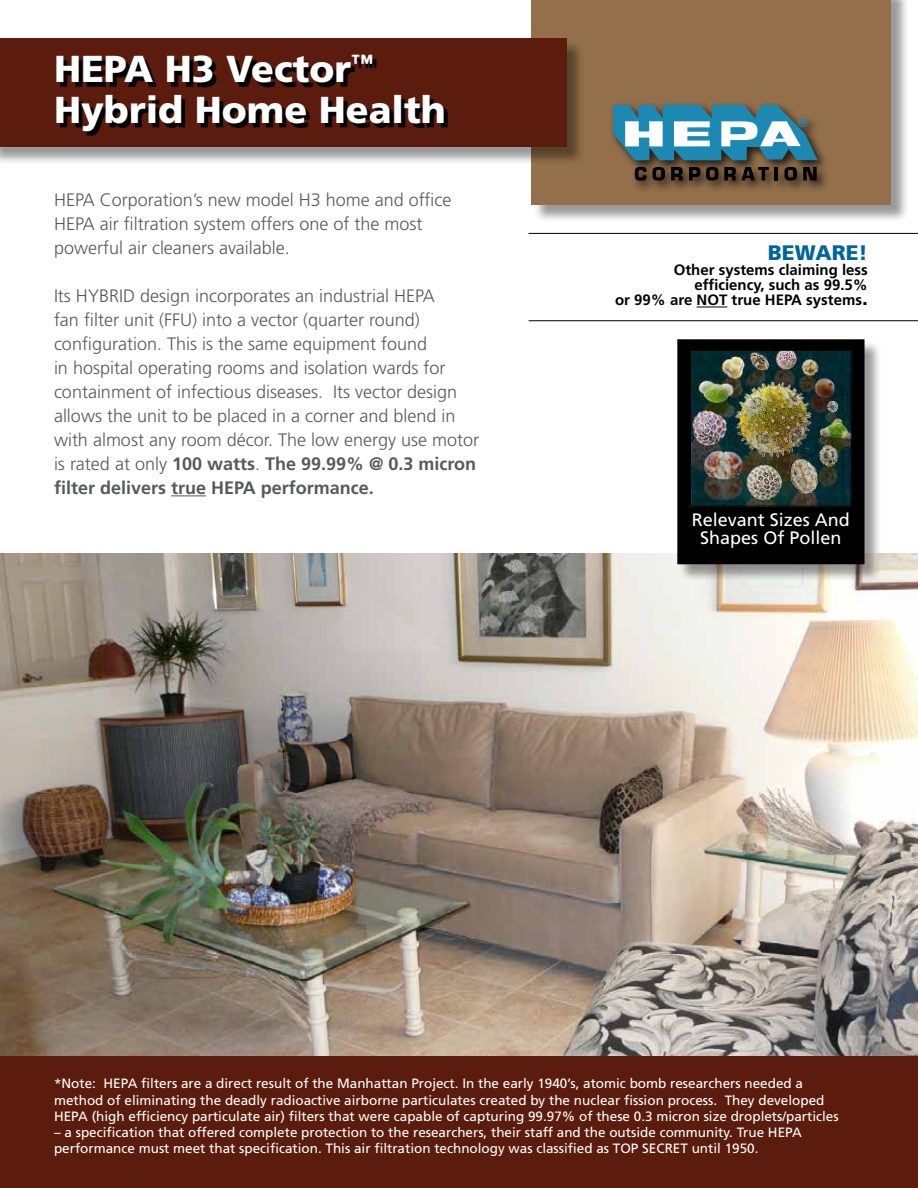
<style>
.page{position:relative;width:918px;height:1188px;background:#fff}
.page>*{position:absolute;margin:0;border:0;box-sizing:border-box;transform-origin:0 0}
.t1{font:900 37.5px/40.5px "Frutiger LT Std";color:#fff}
.t2{font:900 21px "Frutiger LT Std";color:#069}
.t3{font:300 18px/24px "Frutiger LT Std";color:#58595b}
.t4{font:18px/18px "Frutiger LT Std";color:#fff;text-align:center}
.t5{font:700 15px/15px "Frutiger LT Std";color:#000;text-align:right}
.t6{font:13.5px/16.2px "Frutiger LT Std";color:#fff}
.s1{font-weight:700}
.s2{font-size:21px}
</style>
<div class="page">
<img style="left:0;top:553px;width:918px;height:503px">
<hr style="left:171px;top:495px;width:35px;height:1px;background:#58595b">
<div style="left:0;top:1056px;width:918px;height:132px;background:#5b1c0d"></div>
<hr style="left:529px;top:233px;width:389px;height:1px;background:#000">
<hr style="left:529px;top:320px;width:389px;height:1px;background:#000">
<hr style="left:697px;top:307px;width:30px;height:1px;background:#000">
<div style="left:533px;top:0;width:377px;height:223px;background:#000;opacity:.4"></div>
<div style="left:531px;top:0;width:360px;height:205px;background:#936f4b"></div>
<div style="left:0;top:40px;width:585px;height:125px;background:#000;opacity:.4"></div>
<div style="left:0;top:38px;width:566px;height:108px;background:#5b1c0d"></div>
<svg style="left:60px;top:59px;width:388px;height:76px"></svg>
<div style="left:609px;top:101px;width:220px;height:92px;background:#000;opacity:.75"></div>
<svg style="left:613px;top:105px;width:205px;height:55px;background:#609baf"></svg>
<svg style="left:635px;top:167px;width:30px;height:14px"></svg>
<svg style="left:671px;top:167px;width:12px;height:13px"></svg>
<svg style="left:689px;top:167px;width:11px;height:13px"></svg>
<svg style="left:706px;top:167px;width:12px;height:14px"></svg>
<svg style="left:724px;top:167px;width:45px;height:13px"></svg>
<svg style="left:775px;top:167px;width:3px;height:13px"></svg>
<svg style="left:784px;top:167px;width:13px;height:14px"></svg>
<svg style="left:803px;top:167px;width:14px;height:13px"></svg>
<div style="left:679px;top:341px;width:203px;height:241px;background:#000;opacity:.4"></div>
<div style="left:678px;top:340px;width:186px;height:224px;background:#000"></div>
<div style="left:677px;top:339px;width:188px;height:225px;border:2px solid #000"></div>
<img style="left:692px;top:375px;width:157px;height:129px">
<img style="left:692px;top:352px;width:157px;height:23px">
<img style="left:738px;top:386px;width:111px;height:107px">
<img style="left:740px;top:393px;width:49px;height:60px">
<img style="left:751px;top:472px;width:26px;height:15px">
<img style="left:735px;top:383px;width:39px;height:45px">
<img style="left:704px;top:455px;width:35px;height:23px">
<svg style="left:827px;top:401px;width:10px;height:12px"></svg>
<img style="left:754px;top:396px;width:13px;height:12px">
<img style="left:693px;top:412px;width:33px;height:34px">
<img style="left:742px;top:352px;width:43px;height:18px">
<img style="left:827px;top:426px;width:19px;height:12px">
<img style="left:742px;top:408px;width:28px;height:25px">
<img style="left:779px;top:354px;width:14px;height:14px">
<svg style="left:757px;top:355px;width:8px;height:9px"></svg>
<img style="left:700px;top:434px;width:22px;height:12px">
<img style="left:790px;top:421px;width:18px;height:23px">
<img style="left:707px;top:389px;width:18px;height:13px">
<img style="left:792px;top:411px;width:14px;height:17px">
<img style="left:789px;top:391px;width:19px;height:17px">
<img style="left:783px;top:394px;width:17px;height:4px">
<svg style="left:782px;top:352px;width:14px;height:10px"></svg>
<img style="left:783px;top:398px;width:18px;height:11px">
<div style="left:690px;top:350px;width:161px;height:156px;border:1px solid #000"></div>
<h1 class="t1" style="left:54px;top:49px;width:393px">HEPA H3 Vector<sup>™<br></sup>Hybrid Home Health</h1>
<h3 class="t3" style="left:54px;top:188px;width:399px">HEPA Corporation’s new model H3 home and office<br>HEPA air filtration system offers one of the most powerful air cleaners available.</h3>
<p class="t3" style="left:54px;top:284px;width:427px">Its HYBRID design incorporates an industrial HEPA<br>fan filter unit (FFU) into a vector (quarter round) configuration. This is the same equipment found<br>in hospital operating rooms and isolation wards for containment of infectious diseases. Its vector design allows the unit to be placed in a corner and blend in with almost any room décor. The low energy use motor is rated at only <span class="s1">100 watts</span>. <span class="s1">The 99.99% @ 0.3 micron filter delivers true HEPA performance.</span></p>
<h2 class="t2" style="left:768px;top:240px;width:101px">BEWARE!</h2>
<p class="t5" style="left:615px;top:263px;width:254px">Other systems claiming less efficiency, such as 99.5%<br>or 99% are NOT true HEPA systems<span class="s2">.</span></p>
<h3 class="t4" style="left:692px;top:510px;width:160px">Relevant Sizes And<br>Shapes Of Pollen</h3>
<p class="t6" style="left:54px;top:1076px;width:786px">*Note: HEPA filters are a direct result of the Manhattan Project. In the early 1940’s, atomic bomb researchers needed a method of eliminating the deadly radioactive airborne particulates created by the nuclear fission process. They developed<br>HEPA (high efficiency particulate air) filters that were capable of capturing 99.97% of these 0.3 micron size droplets/particles</p>
<p class="t6" style="left:54px;top:1124px;width:749px">– a specification that offered complete protection to the researchers, their staff and the outside community. True HEPA performance must meet that specification. This air filtration technology was classified as TOP SECRET until 1950.</p>
</div>
